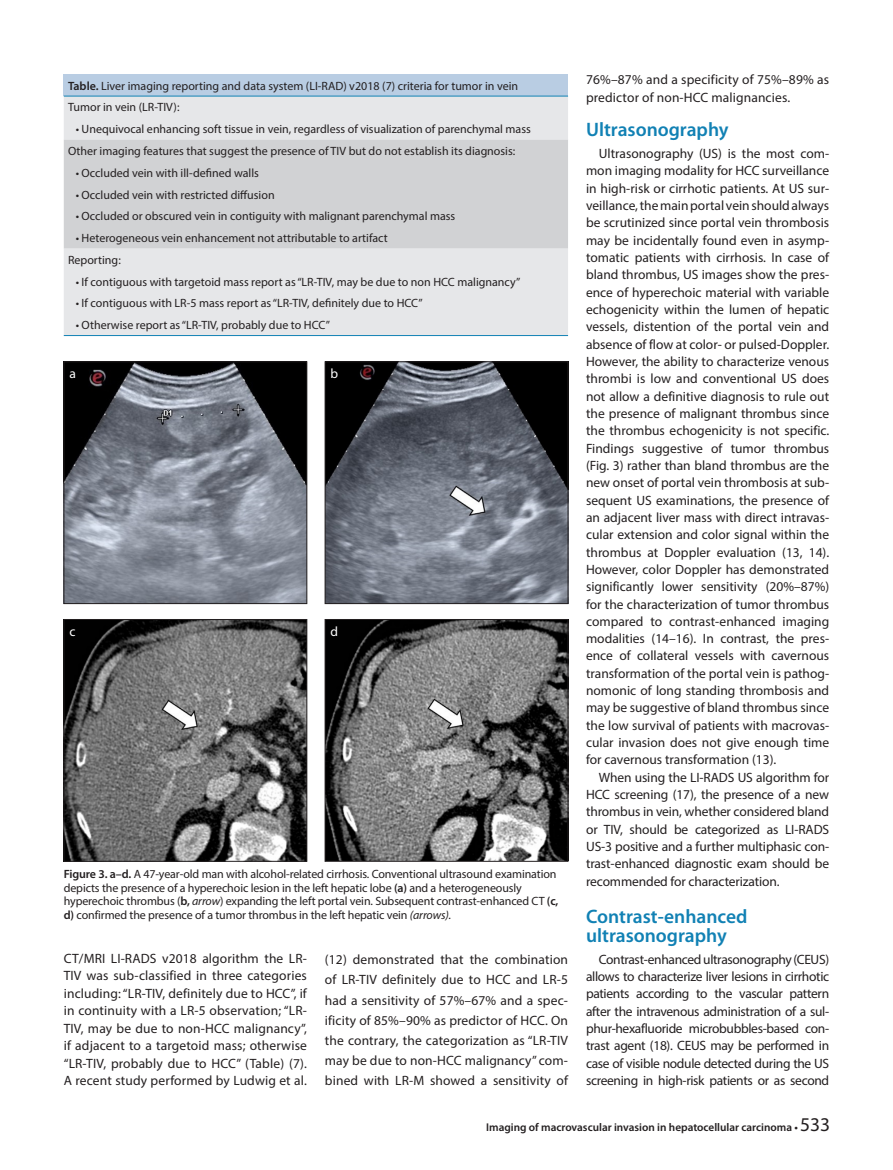
<style>
.page{position:relative;width:893px;height:1170px;background:#fff}
.page>*{position:absolute;margin:0;border:0;box-sizing:border-box;transform-origin:0 0}
.Heading_1{font:600 19.5px/19.5px "Myriad Pro";color:#1181b4}
.t1{font:13.5px/17.2px "Myriad Pro";color:#231f20;text-align:justify}
.t2{font:13.5px "Myriad Pro";color:#fff}
.Tablo_Metin{font:12px/13.5px "Myriad Pro";color:#231f20}
.t3{font:600 11.25px "Myriad Pro";color:#231f20}
.s1{font-weight:400;font-size:19.5px}
.s2{font-weight:600}
.s3{font-style:italic}
</style>
<div class="page">
<div style="left:64px;top:74px;width:504px;height:22px;background:#b9cde3"></div>
<div style="left:64px;top:97px;width:504px;height:238px;background:#e6e7e9"></div>
<div style="left:64px;top:140px;width:504px;height:108px;background:#d1d2d4"></div>
<hr style="left:64px;top:96px;width:504px;height:1px;background:#1181b4">
<hr style="left:64px;top:335px;width:504px;height:1px;background:#1181b4">
<img style="left:66px;top:621px;width:239px;height:238px">
<div style="left:64px;top:619px;width:243px;height:242px;border:1px solid #231f20"></div>
<img style="left:66px;top:363px;width:239px;height:238px">
<div style="left:64px;top:361px;width:243px;height:242px;border:1px solid #231f20"></div>
<img style="left:327px;top:621px;width:239px;height:238px">
<div style="left:325px;top:619px;width:243px;height:242px;border:1px solid #231f20"></div>
<img style="left:327px;top:363px;width:239px;height:238px">
<div style="left:325px;top:361px;width:243px;height:242px;border:1px solid #231f20"></div>
<p class="t1" style="left:586px;top:71px;width:245px">76%–87% and a specificity of 75%–89% as predictor of non-HCC malignancies.</p>
<p class="Heading_1" style="left:586px;top:120px;width:144px">Ultrasonography</p>
<p class="t1" style="left:586px;top:145px;width:245px;text-indent:13px">Ultrasonography (US) is the most com&shy;mon imaging modality for HCC surveillance in high-risk or cirrhotic patients. At US sur&shy;veillance, the main portal vein should always be scrutinized since portal vein thrombosis may be incidentally found even in asymp&shy;tomatic patients with cirrhosis. In case of bland thrombus, US images show the pres&shy;ence of hyperechoic material with variable echogenicity within the lumen of hepatic vessels, distention of the portal vein and absence of flow at color- or pulsed-Doppler.<br>However, the ability to characterize venous thrombi is low and conventional US does not allow a definitive diagnosis to rule out the presence of malignant thrombus since the thrombus echogenicity is not specific.<br>Findings suggestive of tumor thrombus (Fig. 3) rather than bland thrombus are the new onset of portal vein thrombosis at sub&shy;sequent US examinations, the presence of an adjacent liver mass with direct intravas&shy;cular extension and color signal within the thrombus at Doppler evaluation (13, 14).<br>However, color Doppler has demonstrated significantly lower sensitivity (20%–87%) for the characterization of tumor thrombus compared to contrast-enhanced imaging modalities (14–16). In contrast, the pres&shy;ence of collateral vessels with cavernous transformation of the portal vein is pathog&shy;nomonic of long standing thrombosis and may be suggestive of bland thrombus since the low survival of patients with macrovas&shy;cular invasion does not give enough time for cavernous transformation (13).</p>
<p class="t1" style="left:586px;top:768px;width:245px;text-indent:13px">When using the LI-RADS US algorithm for HCC screening (17), the presence of a new thrombus in vein, whether considered bland or TIV, should be categorized as LI-RADS US-3 positive and a further multiphasic con&shy;trast-enhanced diagnostic exam should be recommended for characterization.</p>
<p class="Heading_1" style="left:586px;top:905px;width:163px">Contrast-enhanced ultrasonography</p>
<p class="t1" style="left:586px;top:950px;width:245px;text-indent:13px">Contrast-enhanced ultrasonography (CEUS) allows to characterize liver lesions in cirrhotic patients according to the vascular pattern after the intravenous administration of a sul&shy;phur-hexafluoride microbubbles-based con&shy;trast agent (18). CEUS may be performed in case of visible nodule detected during the US screening in high-risk patients or as second</p>
<p class="t3" style="left:486px;top:1120px;width:346px">Imaging of macrovascular invasion in hepatocellular carcinoma • <span class="s1">533</span></p>
<p class="Tablo_Metin" style="left:68px;top:79px;width:452px"><span class="s2">Table.</span> Liver imaging reporting and data system (LI-RAD) v2018 (7) criteria for tumor in vein</p>
<p class="Tablo_Metin" style="left:68px;top:100px;width:113px">Tumor in vein (LR-TIV):</p>
<p class="Tablo_Metin" style="left:76px;top:122px;width:457px">• Unequivocal enhancing soft tissue in vein, regardless of visualization of parenchymal mass</p>
<p class="Tablo_Metin" style="left:68px;top:144px;width:449px">Other imaging features that suggest the presence of TIV but do not establish its diagnosis:</p>
<p class="Tablo_Metin" style="left:76px;top:166px;width:185px">• Occluded vein with ill-defined walls</p>
<p class="Tablo_Metin" style="left:76px;top:187px;width:201px">• Occluded vein with restricted diffusion</p>
<p class="Tablo_Metin" style="left:76px;top:209px;width:381px">• Occluded or obscured vein in contiguity with malignant parenchymal mass</p>
<p class="Tablo_Metin" style="left:76px;top:231px;width:314px">• Heterogeneous vein enhancement not attributable to artifact</p>
<p class="Tablo_Metin" style="left:68px;top:253px;width:54px">Reporting:</p>
<p class="Tablo_Metin" style="left:76px;top:275px;width:446px">• If contiguous with targetoid mass report as “LR-TIV, may be due to non HCC malignancy”</p>
<p class="Tablo_Metin" style="left:76px;top:296px;width:349px">• If contiguous with LR-5 mass report as “LR-TIV, definitely due to HCC”</p>
<p class="Tablo_Metin" style="left:76px;top:318px;width:256px">• Otherwise report as “LR-TIV, probably due to HCC”</p>
<p class="t2" style="left:330px;top:365px;width:9px">b</p>
<p class="t2" style="left:70px;top:365px;width:8px">a</p>
<p class="t2" style="left:330px;top:623px;width:9px">d</p>
<p class="t2" style="left:70px;top:623px;width:8px">c</p>
<p class="Tablo_Metin" style="left:64px;top:867px;width:496px"><span class="s2">Figure 3. a–d.</span> A 47-year-old man with alcohol-related cirrhosis. Conventional ultrasound examination depicts the presence of a hyperechoic lesion in the left hepatic lobe <span class="s2">(a)</span> and a heterogeneously hyperechoic thrombus (<span class="s2">b,</span> <span class="s3">arrow</span>) expanding the left portal vein. Subsequent contrast-enhanced CT <span class="s2">(c, d)</span> confirmed the presence of a tumor thrombus in the left hepatic vein <span class="s3">(arrows).</span></p>
<p class="t1" style="left:64px;top:949px;width:245px">CT/MRI LI-RADS v2018 algorithm the LR-TIV was sub-classified in three categories including: “LR-TIV, definitely due to HCC”, if in continuity with a LR-5 observation; “LR-TIV, may be due to non-HCC malignancy”, if adjacent to a targetoid mass; otherwise “LR-TIV, probably due to HCC” (Table) (7).<br>A recent study performed by Ludwig et al.</p>
<p class="t1" style="left:325px;top:949px;width:245px;line-height:20.1px">(12) demonstrated that the combination of LR-TIV definitely due to HCC and LR-5 had a sensitivity of 57%–67% and a spec&shy;ificity of 85%–90% as predictor of HCC. On the contrary, the categorization as “LR-TIV may be due to non-HCC malignancy” com&shy;bined with LR-M showed a sensitivity of</p>
</div>
